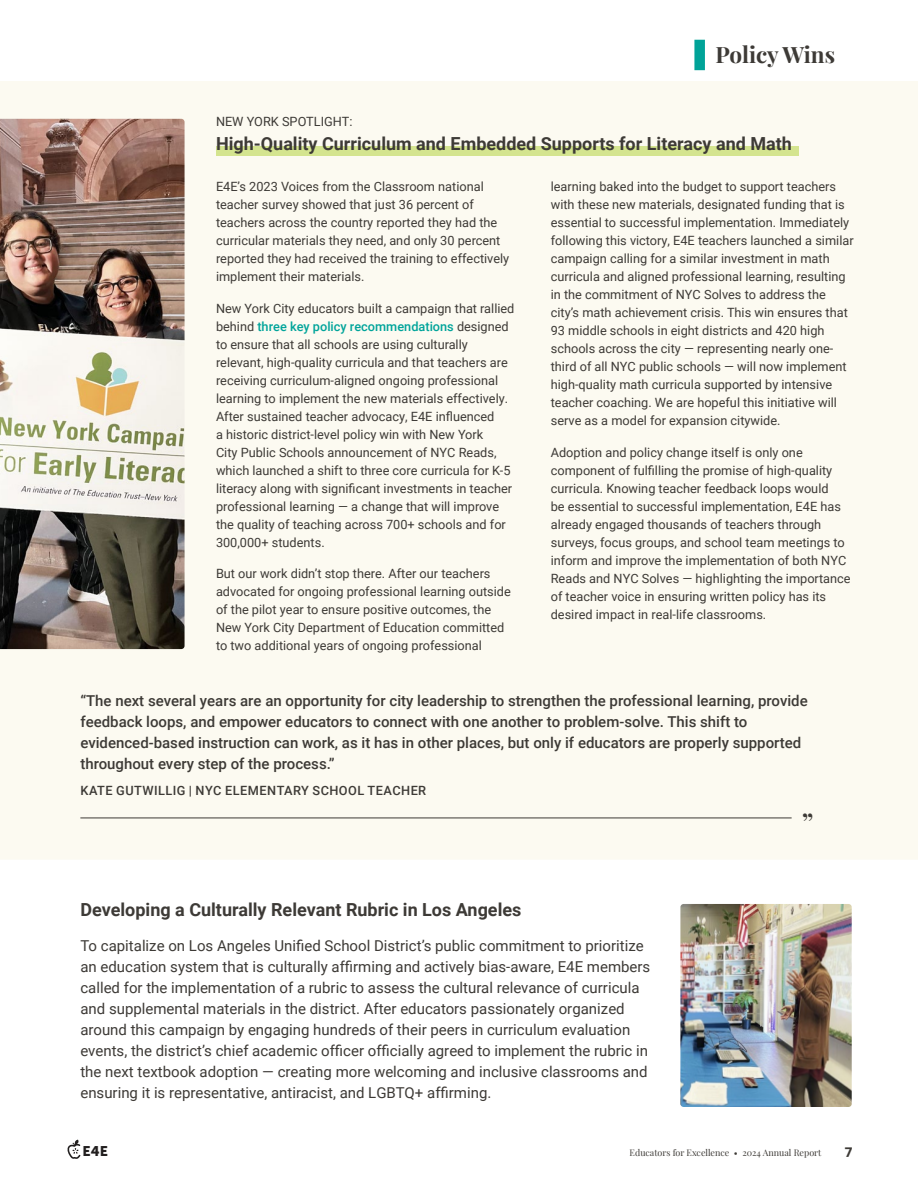
<style>
.page{position:relative;width:918px;height:1188px;background:#fff}
.page>*{position:absolute;margin:0;border:0;box-sizing:border-box;transform-origin:0 0}
.t1{font:30px "Playfair Display";color:#3d3a36}
.t2{font:700 22.5px "Playfair Display";color:#3d3a36}
.t3{font:700 18px "Roboto";color:#3d3a36}
.t4{font:15px/21px "Roboto";color:#3d3a36}
.t5{font:500 15px/21px "Roboto";color:#3d3a36}
.t6{font:13.95px "Museo Sans 900";color:#221f1f}
.t7{font:900 13.5px "Roboto";color:#3d3a36}
.t8{font:12.75px/18px "Roboto";color:#3d3a36}
.t9{font:500 12.75px "Roboto";letter-spacing:.035em;color:#3d3a36}
.t10{font:9px "Playfair Display";color:#3d3a36}
.s1{font-weight:500;color:#00a49a}
</style>
<div class="page">
<div style="left:0;top:81px;width:918px;height:778px;background:#fcfaf1"></div>
<hr style="left:80px;top:818px;width:712px;height:1px;background:#3d3a36">
<div style="left:694px;top:40px;width:11px;height:30px;background:#00a398"></div>
<div style="left:216px;top:146px;width:582px;height:10px;background:#d4e48f"></div>
<img style="left:680px;top:904px;width:172px;height:203px">
<img style="left:0;top:119px;width:185px;height:530px">
<svg style="left:67px;top:1140px;width:13px;height:19px"></svg>
<p class="t8" style="left:216px;top:112px;width:138px">NEW YORK SPOTLIGHT:</p>
<h2 class="t2" style="left:716px;top:36px;width:121px">Policy Wins</h2>
<h3 class="t3" style="left:216px;top:131px;width:577px">High-Quality Curriculum and Embedded Supports for Literacy and Math</h3>
<p class="t8" style="left:216px;top:177px;width:295px">E4E’s 2023 Voices from the Classroom national teacher survey showed that just 36 percent of teachers across the country reported they had the curricular materials they need, and only 30 percent reported they had received the training to effectively implement their materials.</p>
<p class="t8" style="left:216px;top:299px;width:300px">New York City educators built a campaign that rallied behind <span class="s1">three key policy recommendations</span> designed to ensure that all schools are using culturally relevant, high-quality curricula and that teachers are receiving curriculum-aligned ongoing professional learning to implement the new materials effectively.<br>After sustained teacher advocacy, E4E influenced<br>a historic district-level policy win with New York<br>City Public Schools announcement of NYC Reads, which launched a shift to three core curricula for K-5 literacy along with significant investments in teacher professional learning — a change that will improve the quality of teaching across 700+ schools and for 300,000+ students.</p>
<p class="t8" style="left:216px;top:564px;width:296px">But our work didn’t stop there. After our teachers advocated for ongoing professional learning outside of the pilot year to ensure positive outcomes, the New York City Department of Education committed to two additional years of ongoing professional</p>
<p class="t8" style="left:551px;top:177px;width:304px">learning baked into the budget to support teachers with these new materials, designated funding that is essential to successful implementation. Immediately following this victory, E4E teachers launched a similar campaign calling for a similar investment in math curricula and aligned professional learning, resulting in the commitment of NYC Solves to address the city’s math achievement crisis. This win ensures that 93 middle schools in eight districts and 420 high schools across the city — representing nearly one&shy;third of all NYC public schools — will now implement high-quality math curricula supported by intensive teacher coaching. We are hopeful this initiative will serve as a model for expansion citywide.</p>
<p class="t8" style="left:551px;top:443px;width:301px">Adoption and policy change itself is only one component of fulfilling the promise of high-quality curricula. Knowing teacher feedback loops would<br>be essential to successful implementation, E4E has already engaged thousands of teachers through surveys, focus groups, and school team meetings to inform and improve the implementation of both NYC Reads and NYC Solves — highlighting the importance of teacher voice in ensuring written policy has its desired impact in real-life classrooms.</p>
<p class="t5" style="left:80px;top:689px;width:729px">“The next several years are an opportunity for city leadership to strengthen the professional learning, provide feedback loops, and empower educators to connect with one another to problem-solve. This shift to evidenced-based instruction can work, as it has in other places, but only if educators are properly supported throughout every step of the process.”</p>
<p class="t9" style="left:81px;top:781px;width:347px">KATE GUTWILLIG | NYC ELEMENTARY SCHOOL TEACHER</p>
<h1 class="t1" style="left:801px;top:801px;width:14px">”</h1>
<h3 class="t3" style="left:80px;top:897px;width:443px">Developing a Culturally Relevant Rubric in Los Angeles</h3>
<p class="t4" style="left:80px;top:934px;width:571px">To capitalize on Los Angeles Unified School District’s public commitment to prioritize an education system that is culturally affirming and actively bias-aware, E4E members called for the implementation of a rubric to assess the cultural relevance of curricula and supplemental materials in the district. After educators passionately organized around this campaign by engaging hundreds of their peers in curriculum evaluation events, the district’s chief academic officer officially agreed to implement the rubric in the next textbook adoption — creating more welcoming and inclusive classrooms and ensuring it is representative, antiracist, and LGBTQ+ affirming.</p>
<p class="t6" style="left:83px;top:1143px;width:27px">E4E</p>
<p class="t10" style="left:630px;top:1145px;width:193px">Educators for Excellence • 2024 Annual Report</p>
<p class="t7" style="left:845px;top:1140px;width:9px">7</p>
</div>
